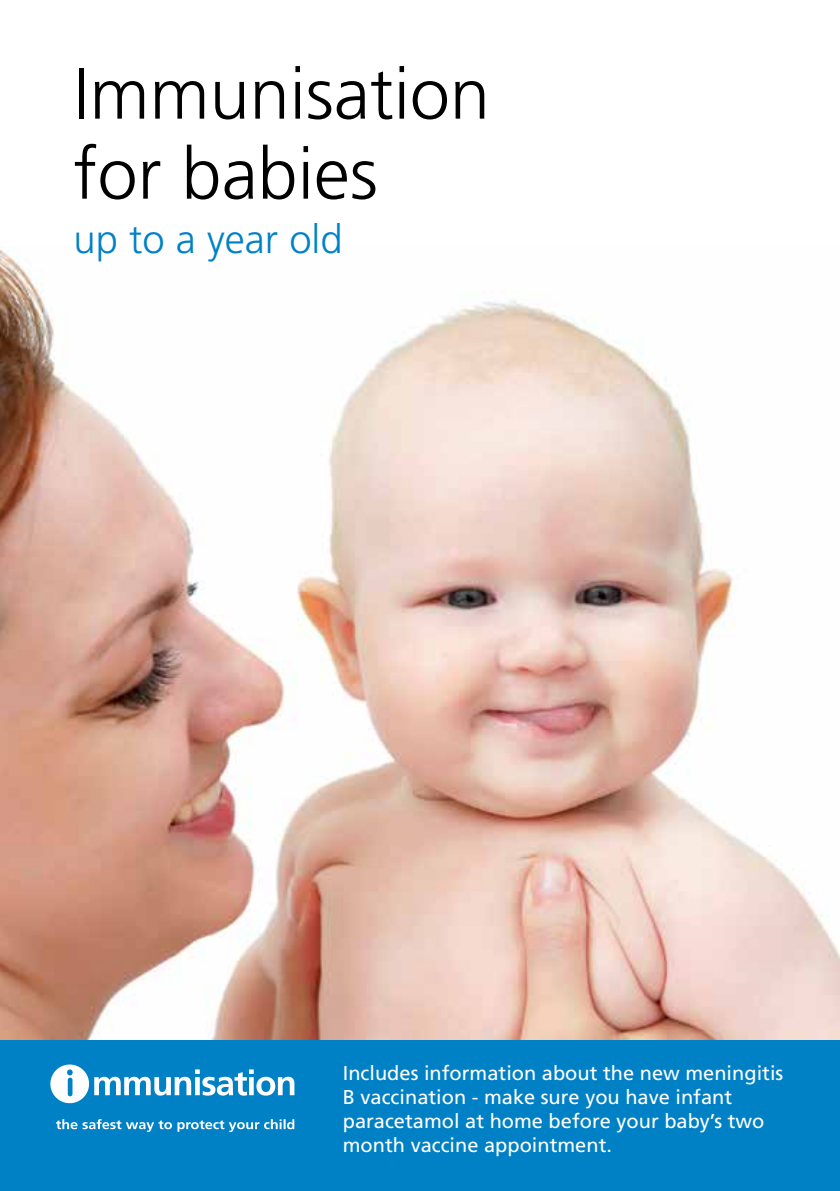
<style>
.page{position:relative;width:840px;height:1191px;background:#fff}
.page>*{position:absolute;margin:0;border:0;box-sizing:border-box;transform-origin:0 0}
.t1{font:300 72px/80px "Frutiger";color:#000}
.t2{font:300 40px "Frutiger";color:#0081c6}
.t3{font:20px/24px "Frutiger";color:#fff}
</style>
<div class="page">
<img style="left:0;top:249px;width:839px;height:791px">
<div style="left:0;top:1040px;width:839px;height:151px;background:#0081c6"></div>
<img style="left:50px;top:1064px;width:19px;height:35px">
<h1 class="t1" style="left:73px;top:54px;width:418px">Immunisation for babies</h1>
<h2 class="t2" style="left:73px;top:216px;width:270px">up to a year old</h2>
<p class="t3" style="left:342px;top:1060px;width:442px">Includes information about the new meningitis B vaccination - make sure you have infant paracetamol at home before your baby’s two month vaccine appointment.</p>
</div>
